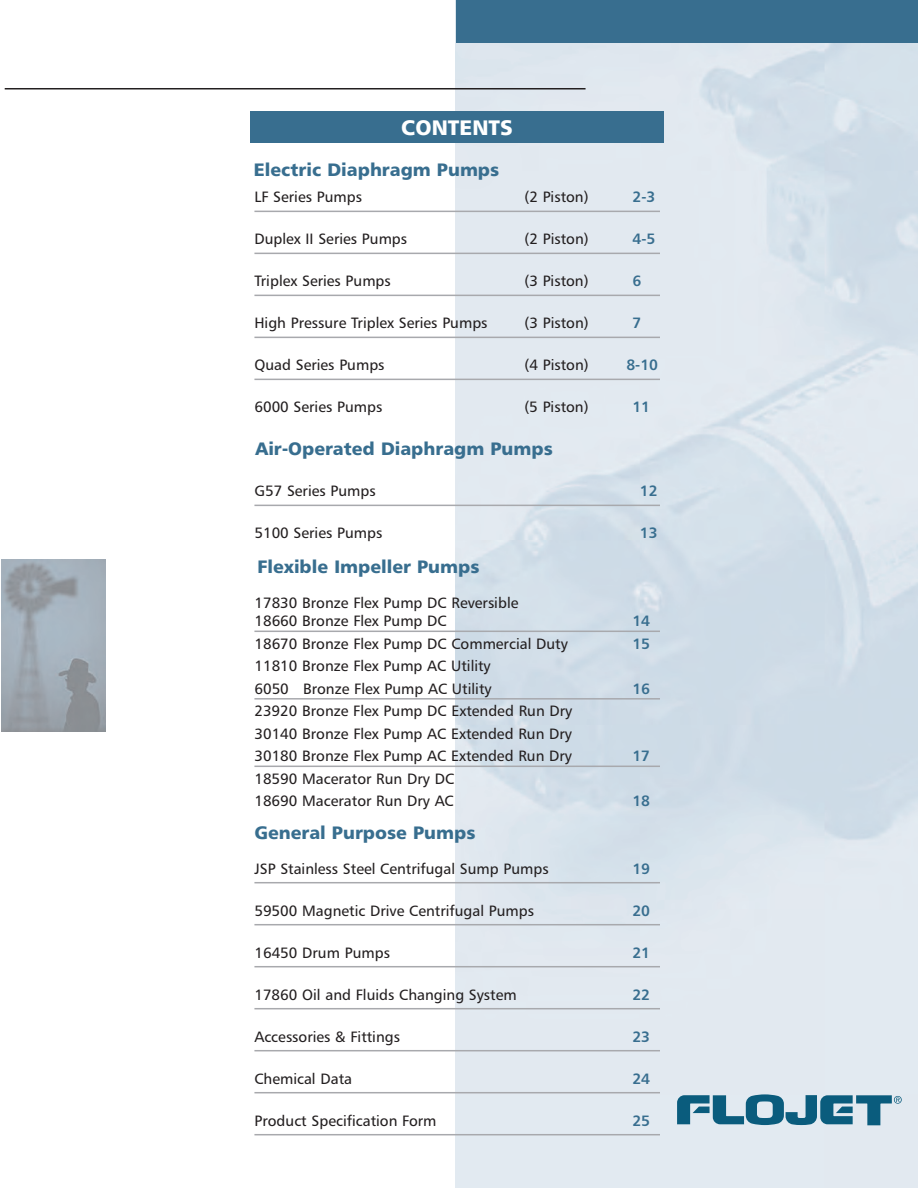
<style>
.page{position:relative;width:918px;height:1188px;background:#fff}
.page>*{position:absolute;margin:0;border:0;box-sizing:border-box;transform-origin:0 0}
.t1{font:21px "Humanist 777 BT Black B";color:#fff}
.t2{font:18px "Humanist 777 BT Black B";color:#386e8f}
.t3{font:15px/22.5px "Humanist 777 BT Roman B";color:#231f20}
.t4{font:15px "Humanist 777 BT Bold B";color:#386e8f}
</style>
<div class="page">
<img style="left:456px;top:43px;width:462px;height:1145px">
<div style="left:250px;top:111px;width:414px;height:31px;background:#386e8f"></div>
<svg style="left:677px;top:1094px;width:225px;height:31px;background:#6b9cb1"></svg>
<img style="left:1px;top:559px;width:105px;height:173px">
<div style="left:456px;top:0;width:462px;height:43px;background:#386e8f"></div>
<hr style="left:5px;top:88px;width:581px;height:1px;background:#231f20">
<hr style="left:254px;top:211px;width:406px;height:1px;background:#a8a9ad">
<hr style="left:254px;top:253px;width:406px;height:1px;background:#a8a9ad">
<hr style="left:254px;top:295px;width:406px;height:1px;background:#a8a9ad">
<hr style="left:254px;top:337px;width:406px;height:1px;background:#a8a9ad">
<hr style="left:254px;top:379px;width:406px;height:1px;background:#a8a9ad">
<hr style="left:254px;top:505px;width:406px;height:1px;background:#a8a9ad">
<hr style="left:254px;top:631px;width:406px;height:1px;background:#a8a9ad">
<hr style="left:254px;top:698px;width:406px;height:2px;background:#a8a9ad">
<hr style="left:254px;top:766px;width:406px;height:1px;background:#a8a9ad">
<hr style="left:254px;top:882px;width:406px;height:1px;background:#a8a9ad">
<hr style="left:254px;top:924px;width:406px;height:1px;background:#a8a9ad">
<hr style="left:254px;top:966px;width:406px;height:1px;background:#a8a9ad">
<hr style="left:254px;top:1008px;width:406px;height:1px;background:#a8a9ad">
<hr style="left:254px;top:1050px;width:406px;height:1px;background:#a8a9ad">
<hr style="left:254px;top:1092px;width:406px;height:1px;background:#a8a9ad">
<hr style="left:254px;top:1134px;width:406px;height:1px;background:#a8a9ad">
<h1 class="t1" style="left:401px;top:119px;width:113px">CONTENTS</h1>
<p class="t2" style="left:254px;top:163px;width:247px">Electric Diaphragm Pumps</p>
<p class="t3" style="left:254px;top:187px;width:109px">LF Series Pumps</p>
<p class="t3" style="left:524px;top:187px;width:66px">(2 Piston)</p>
<p class="t4" style="left:632px;top:191px;width:24px">2-3</p>
<p class="t3" style="left:254px;top:229px;width:154px">Duplex II Series Pumps</p>
<p class="t3" style="left:525px;top:229px;width:66px">(2 Piston)</p>
<p class="t4" style="left:632px;top:233px;width:24px">4-5</p>
<p class="t3" style="left:254px;top:271px;width:138px">Triplex Series Pumps</p>
<p class="t3" style="left:524px;top:271px;width:66px">(3 Piston)</p>
<p class="t4" style="left:632px;top:275px;width:10px">6</p>
<p class="t3" style="left:254px;top:313px;width:235px">High Pressure Triplex Series Pumps</p>
<p class="t3" style="left:525px;top:313px;width:66px">(3 Piston)</p>
<p class="t4" style="left:632px;top:317px;width:10px">7</p>
<p class="t3" style="left:254px;top:355px;width:132px">Quad Series Pumps</p>
<p class="t3" style="left:525px;top:355px;width:66px">(4 Piston)</p>
<p class="t4" style="left:626px;top:359px;width:33px">8-10</p>
<p class="t3" style="left:254px;top:397px;width:129px">6000 Series Pumps</p>
<p class="t3" style="left:524px;top:397px;width:66px">(5 Piston)</p>
<p class="t4" style="left:632px;top:401px;width:19px">11</p>
<p class="t2" style="left:256px;top:441px;width:299px">Air-Operated Diaphragm Pumps</p>
<p class="t3" style="left:254px;top:481px;width:123px">G57 Series Pumps</p>
<p class="t4" style="left:640px;top:485px;width:19px">12</p>
<p class="t3" style="left:254px;top:523px;width:129px">5100 Series Pumps</p>
<p class="t4" style="left:640px;top:527px;width:19px">13</p>
<p class="t2" style="left:257px;top:560px;width:224px">Flexible Impeller Pumps</p>
<p class="t3" style="left:254px;top:595px;width:266px;line-height:18px">17830 Bronze Flex Pump DC Reversible<br>18660 Bronze Flex Pump DC</p>
<p class="t4" style="left:632px;top:615px;width:19px">14</p>
<p class="t3" style="left:254px;top:633px;width:315px">18670 Bronze Flex Pump DC Commercial Duty</p>
<p class="t4" style="left:632px;top:637px;width:19px">15</p>
<p class="t3" style="left:254px;top:656px;width:239px">11810 Bronze Flex Pump AC Utility<br>6050 Bronze Flex Pump AC Utility</p>
<p class="t4" style="left:632px;top:682px;width:19px">16</p>
<p class="t3" style="left:254px;top:701px;width:319px;text-align:justify">23920 Bronze Flex Pump DC Extended Run Dry 30140 Bronze Flex Pump AC Extended Run Dry 30180 Bronze Flex Pump AC Extended Run Dry</p>
<p class="t3" style="left:254px;top:768px;width:201px">18590 Macerator Run Dry DC<br>18690 Macerator Run Dry AC</p>
<p class="t2" style="left:254px;top:826px;width:223px">General Purpose Pumps</p>
<p class="t4" style="left:632px;top:750px;width:19px">17</p>
<p class="t4" style="left:632px;top:795px;width:19px">18</p>
<p class="t3" style="left:254px;top:858px;width:296px">JSP Stainless Steel Centrifugal Sump Pumps</p>
<p class="t4" style="left:632px;top:862px;width:19px">19</p>
<p class="t3" style="left:254px;top:900px;width:281px">59500 Magnetic Drive Centrifugal Pumps</p>
<p class="t4" style="left:632px;top:904px;width:19px">20</p>
<p class="t3" style="left:254px;top:942px;width:137px">16450 Drum Pumps</p>
<p class="t4" style="left:632px;top:946px;width:19px">21</p>
<p class="t3" style="left:254px;top:984px;width:264px">17860 Oil and Fluids Changing System</p>
<p class="t4" style="left:632px;top:988px;width:19px">22</p>
<p class="t3" style="left:254px;top:1026px;width:147px">Accessories &amp; Fittings</p>
<p class="t4" style="left:632px;top:1030px;width:19px">23</p>
<p class="t3" style="left:254px;top:1068px;width:99px">Chemical Data</p>
<p class="t4" style="left:632px;top:1072px;width:19px">24</p>
<p class="t3" style="left:254px;top:1110px;width:184px">Product Specification Form</p>
<p class="t4" style="left:632px;top:1114px;width:19px">25</p>
</div>
